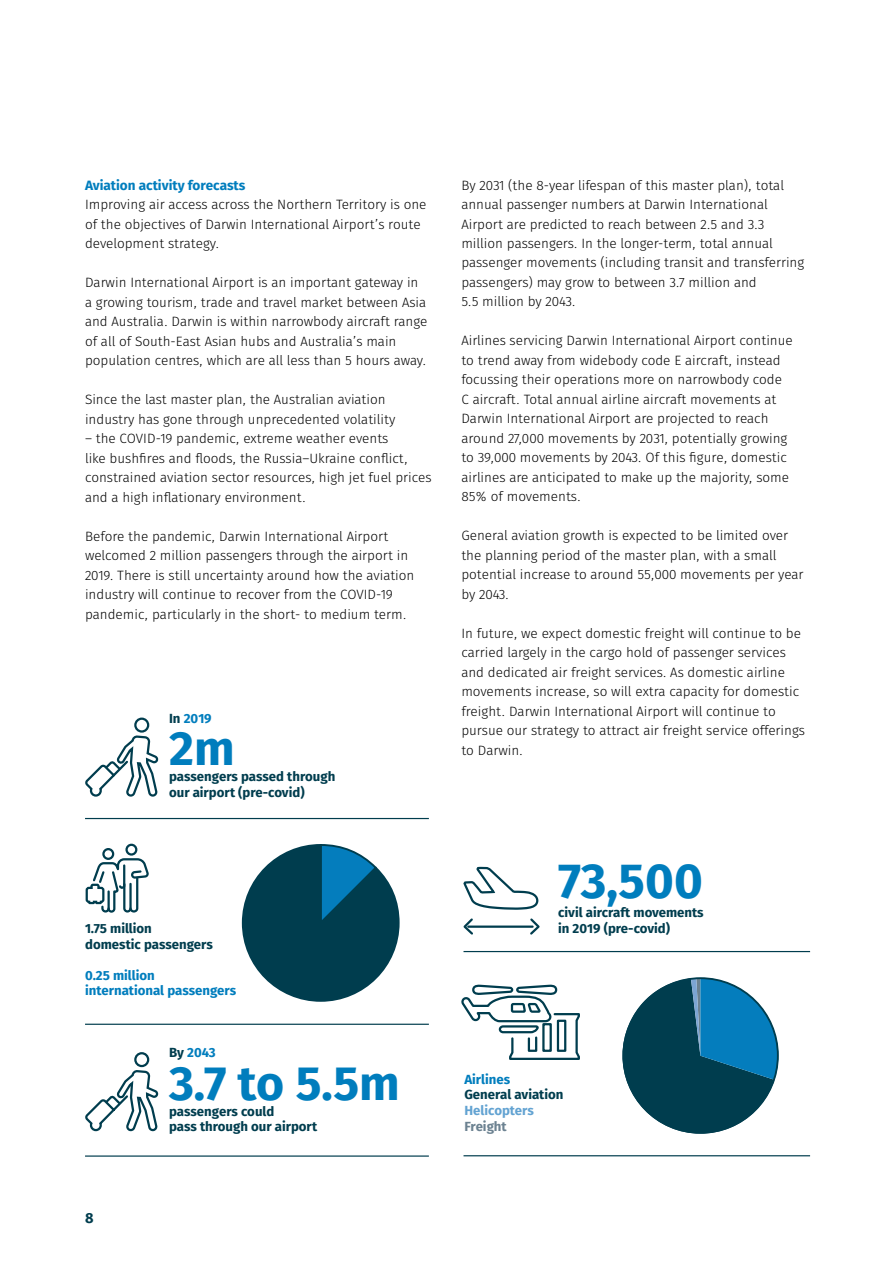
<style>
.page{position:relative;width:893px;height:1263px;background:#fff}
.page>*{position:absolute;margin:0;border:0;box-sizing:border-box;transform-origin:0 0}
.t1{font:700 49.2px "Fira Sans OT";color:#007dbd}
.t2{font:700 48px "Fira Sans OT";color:#007dbd}
.t3{font:700 14.55px "Fira Sans OT";color:#003d4e}
.t4{font:13.5px/19.5px "Fira Sans OT Light";color:#000}
.t5{font:700 13.5px "Fira Sans OT";color:#007dbd}
.t6{font:700 13.2px/15.6px "Fira Sans OT";color:#003d4e}
.t7{font:700 13.2px/15.6px "Fira Sans OT";color:#007dbd}
.t8{font:700 13.2px "Fira Sans OT";color:#63a3d2}
.t9{font:700 13.2px "Fira Sans OT";color:#6c8291}
.s1{color:#003d4e}
</style>
<div class="page">
<hr style="left:85px;top:818px;width:344px;height:1px;background:#003d4e">
<hr style="left:85px;top:1155px;width:344px;height:2px;background:#003d4e">
<hr style="left:463px;top:951px;width:347px;height:1px;background:#003d4e">
<hr style="left:85px;top:1024px;width:344px;height:1px;background:#003d4e">
<hr style="left:463px;top:1155px;width:347px;height:1px;background:#003d4e">
<div style="left:134px;top:717px;width:15px;height:16px;border:2px solid #003d4e;border-radius:50%"></div>
<svg style="left:85px;top:735px;width:74px;height:62px"></svg>
<div style="left:134px;top:1052px;width:15px;height:15px;border:2px solid #003d4e;border-radius:50%"></div>
<svg style="left:85px;top:1070px;width:74px;height:62px"></svg>
<svg style="left:463px;top:866px;width:77px;height:69px"></svg>
<div style="left:125px;top:844px;width:12px;height:12px;border:2px solid #003d4e;border-radius:50%"></div>
<div style="left:102px;top:848px;width:12px;height:12px;border:2px solid #003d4e;border-radius:50%"></div>
<svg style="left:85px;top:857px;width:64px;height:56px"></svg>
<svg style="left:241px;top:844px;width:159px;height:158px"></svg>
<svg style="left:625px;top:978px;width:153px;height:156px"></svg>
<svg style="left:461px;top:984px;width:119px;height:76px"></svg>
<p class="t5" style="left:85px;top:175px;width:162px">Aviation activity forecasts</p>
<p class="t4" style="left:85px;top:196px;width:343px">Improving air access across the Northern Territory is one of the objectives of Darwin International Airport’s route development strategy.</p>
<p class="t4" style="left:85px;top:274px;width:344px">Darwin International Airport is an important gateway in a growing tourism, trade and travel market between Asia and Australia. Darwin is within narrowbody aircraft range of all of South-East Asian hubs and Australia’s main population centres, which are all less than 5 hours away.</p>
<p class="t4" style="left:85px;top:391px;width:312px">Since the last master plan, the Australian aviation industry has gone through unprecedented volatility</p>
<p class="t4" style="left:85px;top:430px;width:348px">– the COVID-19 pandemic, extreme weather events<br>like bushfires and floods, the Russia–Ukraine conflict, constrained aviation sector resources, high jet fuel prices and a high inflationary environment.</p>
<p class="t4" style="left:85px;top:527px;width:331px">Before the pandemic, Darwin International Airport welcomed 2 million passengers through the airport in 2019. There is still uncertainty around how the aviation industry will continue to recover from the COVID-19 pandemic, particularly in the short- to medium term.</p>
<p class="t7" style="left:169px;top:711px;width:44px"><span class="s1">In</span> 2019</p>
<h2 class="t2" style="left:169px;top:715px;width:67px">2m</h2>
<p class="t6" style="left:169px;top:770px;width:168px">passengers passed through our airport (pre-covid)</p>
<p class="t4" style="left:461px;top:176px;width:344px">By 2031 (the 8-year lifespan of this master plan), total annual passenger numbers at Darwin International Airport are predicted to reach between 2.5 and 3.3 million passengers. In the longer-term, total annual passenger movements (including transit and transferring passengers) may grow to between 3.7 million and<br>5.5 million by 2043.</p>
<p class="t4" style="left:461px;top:332px;width:333px">Airlines servicing Darwin International Airport continue to trend away from widebody code E aircraft, instead focussing their operations more on narrowbody code C aircraft. Total annual airline aircraft movements at Darwin International Airport are projected to reach around 27,000 movements by 2031, potentially growing to 39,000 movements by 2043. Of this figure, domestic airlines are anticipated to make up the majority, some 85% of movements.</p>
<p class="t4" style="left:461px;top:527px;width:344px">General aviation growth is expected to be limited over the planning period of the master plan, with a small potential increase to around 55,000 movements per year by 2043.</p>
<p class="t4" style="left:461px;top:624px;width:345px">In future, we expect domestic freight will continue to be carried largely in the cargo hold of passenger services and dedicated air freight services. As domestic airline movements increase, so will extra capacity for domestic freight. Darwin International Airport will continue to pursue our strategy to attract air freight service offerings to Darwin.</p>
<h1 class="t1" style="left:558px;top:846px;width:146px">73,500</h1>
<p class="t6" style="left:558px;top:906px;width:147px">civil aircraft movements</p>
<p class="t6" style="left:85px;top:922px;width:68px">1.75 million</p>
<p class="t6" style="left:558px;top:921px;width:113px">in 2019 (pre-covid)</p>
<p class="t6" style="left:85px;top:937px;width:129px">domestic passengers</p>
<p class="t7" style="left:85px;top:968px;width:153px">0.25 million international passengers</p>
<p class="t3" style="left:85px;top:1208px;width:10px">8</p>
<p class="t7" style="left:169px;top:1046px;width:48px"><span class="s1">By</span> 2043</p>
<h2 class="t2" style="left:169px;top:1049px;width:232px">3.7 to 5.5m</h2>
<p class="t6" style="left:169px;top:1104px;width:150px">passengers could<br>pass through our airport</p>
<p class="t7" style="left:464px;top:1072px;width:47px">Airlines</p>
<p class="t6" style="left:464px;top:1088px;width:101px">General aviation</p>
<p class="t8" style="left:464px;top:1101px;width:71px">Helicopters</p>
<p class="t9" style="left:464px;top:1117px;width:44px">Freight</p>
</div>
